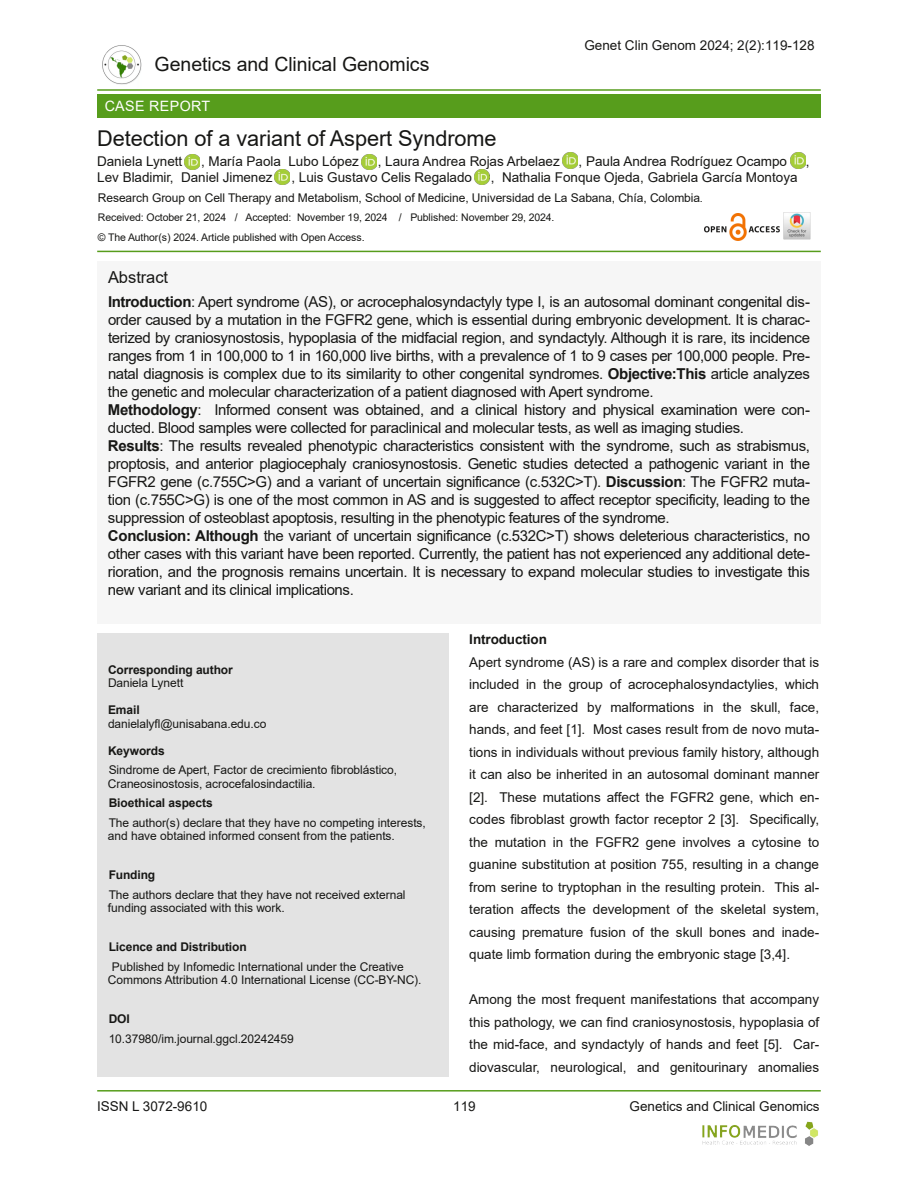
<style>
.page{position:relative;width:918px;height:1188px;background:#fff}
.page>*{position:absolute;margin:0;border:0;box-sizing:border-box;transform-origin:0 0}
.t1{font:21.75px "Arial";letter-spacing:-.005em;color:#171715}
.t2{font:19.5px "Arial";color:#171715}
.t3{font:16.5px "Arial";color:#171715}
.t4{font:15px/18px "Arial";letter-spacing:-.025em;color:#171715}
.t5{font:14.25px "Arial";letter-spacing:.025em;color:#fff}
.t6{font:13.5px/22.5px "Arial";color:#171715;text-align:justify}
.t7{font:700 13.5px "Arial";letter-spacing:-.01em;color:#171715}
.t8{font:12px/13.5px "Arial";letter-spacing:-.005em;color:#171715}
.t9{font:700 12px "Arial";letter-spacing:-.005em;color:#171715}
.t10{font:10.5px/19.5px "Arial";letter-spacing:-.015em;color:#171715}
.s1{font-size:10.5px}
.s2{font-weight:700}
</style>
<div class="page">
<hr style="left:97px;top:1090px;width:724px;height:2px;background:#579d1c">
<img style="left:102px;top:45px;width:40px;height:40px">
<hr style="left:97px;top:89px;width:724px;height:2px;background:#579d1c">
<img style="left:702px;top:1121px;width:116px;height:25px">
<div style="left:97px;top:94px;width:724px;height:24px;background:#579d1c"></div>
<div style="left:97px;top:261px;width:724px;height:363px;background:#f6f6f6"></div>
<div style="left:97px;top:633px;width:352px;height:444px;background:#e3e3e3"></div>
<hr style="left:97px;top:251px;width:724px;height:1px;background:#579d1c">
<img style="left:474px;top:169px;width:15px;height:16px">
<img style="left:783px;top:213px;width:28px;height:27px">
<img style="left:704px;top:213px;width:76px;height:27px">
<img style="left:362px;top:154px;width:15px;height:16px">
<img style="left:563px;top:153px;width:15px;height:15px">
<img style="left:791px;top:153px;width:15px;height:15px">
<img style="left:275px;top:169px;width:15px;height:16px">
<img style="left:185px;top:154px;width:15px;height:16px">
<h2 class="t2" style="left:155px;top:54px;width:276px">Genetics and Clinical Genomics</h2>
<p class="t5" style="left:105px;top:98px;width:107px">CASE REPORT</p>
<p class="t6" style="left:584px;top:34px;width:232px">Genet Clin Genom 2024; 2(2):119-128</p>
<h1 class="t1" style="left:97px;top:127px;width:401px">Detection of a variant of Aspert Syndrome</h1>
<p class="t6" style="left:97px;top:150px;width:87px">Daniela Lynett</p>
<p class="t6" style="left:201px;top:150px;width:159px">, María Paola Lubo López</p>
<p class="t6" style="left:378px;top:150px;width:184px">, Laura Andrea Rojas Arbelaez</p>
<p class="t6" style="left:579px;top:150px;width:210px">, Paula Andrea Rodríguez Ocampo</p>
<p class="t6" style="left:806px;top:150px;width:5px">,</p>
<p class="t6" style="left:97px;top:166px;width:177px">Lev Bladimir, Daniel Jimenez</p>
<p class="t6" style="left:291px;top:166px;width:182px">, Luis Gustavo Celis Regalado</p>
<p class="t6" style="left:491px;top:166px;width:308px">, Nathalia Fonque Ojeda, Gabriela García Montoya</p>
<p class="t8" style="left:98px;top:191px;width:607px">Research Group on Cell Therapy and Metabolism, School of Medicine, Universidad de La Sabana, Chía, Colombia<span class="s1">.</span></p>
<p class="t10" style="left:98px;top:208px;width:458px">Received: October 21, 2024 / Accepted: November 19, 2024 / Published: November 29, 2024. © The Author(s) 2024. Article published with Open Access.</p>
<p class="t3" style="left:108px;top:268px;width:62px">Abstract</p>
<p class="t4" style="left:108px;top:293px;width:704px"><span class="s2">Introduction</span>: Apert syndrome (AS), or acrocephalosyndactyly type I, is an autosomal dominant congenital dis&shy;order caused by a mutation in the FGFR2 gene, which is essential during embryonic development. It is charac&shy;terized by craniosynostosis, hypoplasia of the midfacial region, and syndactyly. Although it is rare, its incidence ranges from 1 in 100,000 to 1 in 160,000 live births, with a prevalence of 1 to 9 cases per 100,000 people. Pre&shy;natal diagnosis is complex due to its similarity to other congenital syndromes. <span class="s2">Objective:This</span> article analyzes the genetic and molecular characterization of a patient diagnosed with Apert syndrome.<br><span class="s2">Methodology</span>: Informed consent was obtained, and a clinical history and physical examination were con&shy;ducted. Blood samples were collected for paraclinical and molecular tests, as well as imaging studies.<br><span class="s2">Results</span>: The results revealed phenotypic characteristics consistent with the syndrome, such as strabismus, proptosis, and anterior plagiocephaly craniosynostosis. Genetic studies detected a pathogenic variant in the FGFR2 gene (c.755C&gt;G) and a variant of uncertain significance (c.532C&gt;T). <span class="s2">Discussion</span>: The FGFR2 muta&shy;tion (c.755C&gt;G) is one of the most common in AS and is suggested to affect receptor specificity, leading to the suppression of osteoblast apoptosis, resulting in the phenotypic features of the syndrome.<br><span class="s2">Conclusion: Although</span> the variant of uncertain significance (c.532C&gt;T) shows deleterious characteristics, no other cases with this variant have been reported. Currently, the patient has not experienced any additional dete&shy;rioration, and the prognosis remains uncertain. It is necessary to expand molecular studies to investigate this new variant and its clinical implications.</p>
<p class="t9" style="left:108px;top:663px;width:126px">Corresponding author</p>
<p class="t8" style="left:108px;top:677px;width:77px">Daniela Lynett</p>
<p class="t9" style="left:108px;top:704px;width:33px">Email</p>
<p class="t8" style="left:108px;top:717px;width:160px">danielalyfl@unisabana.edu.co</p>
<p class="t9" style="left:108px;top:744px;width:58px">Keywords</p>
<p class="t8" style="left:108px;top:764px;width:291px">Sindrome de Apert, Factor de crecimiento fibroblástico,<br>Craneosinostosis, acrocefalosindactilia.</p>
<p class="t9" style="left:109px;top:797px;width:106px">Bioethical aspects</p>
<p class="t8" style="left:108px;top:816px;width:319px">The author(s) declare that they have no competing interests, and have obtained informed consent from the patients.</p>
<p class="t9" style="left:109px;top:869px;width:48px">Funding</p>
<p class="t8" style="left:108px;top:888px;width:299px">The authors declare that they have not received external funding associated with this work.</p>
<p class="t9" style="left:109px;top:941px;width:140px">Licence and Distribution</p>
<p class="t8" style="left:108px;top:960px;width:315px;text-indent:4px">Published by Infomedic International under the Creative<br>Commons Attribution 4.0 International License (CC-BY-NC).</p>
<p class="t9" style="left:109px;top:1013px;width:23px">DOI</p>
<p class="t8" style="left:109px;top:1032px;width:187px">10.37980/im.journal.ggcl.20242459</p>
<p class="t7" style="left:469px;top:632px;width:79px">Introduction</p>
<p class="t6" style="left:469px;top:651px;width:352px">Apert syndrome (AS) is a rare and complex disorder that is included in the group of acrocephalosyndactylies, which are characterized by malformations in the skull, face, hands, and feet [1]. Most cases result from de novo muta&shy;tions in individuals without previous family history, although it can also be inherited in an autosomal dominant manner [2]. These mutations affect the FGFR2 gene, which en&shy;codes fibroblast growth factor receptor 2 [3]. Specifically, the mutation in the FGFR2 gene involves a cytosine to guanine substitution at position 755, resulting in a change from serine to tryptophan in the resulting protein. This al&shy;teration affects the development of the skeletal system, causing premature fusion of the skull bones and inade&shy;quate limb formation during the embryonic stage [3,4].</p>
<p class="t6" style="left:469px;top:988px;width:352px">Among the most frequent manifestations that accompany this pathology, we can find craniosynostosis, hypoplasia of the mid-face, and syndactyly of hands and feet [5]. Car&shy;diovascular, neurological, and genitourinary anomalies</p>
<p class="t6" style="left:97px;top:1096px;width:112px">ISSN L 3072-9610</p>
<p class="t6" style="left:453px;top:1095px;width:24px">119</p>
<p class="t6" style="left:630px;top:1095px;width:192px">Genetics and Clinical Genomics</p>
</div>
